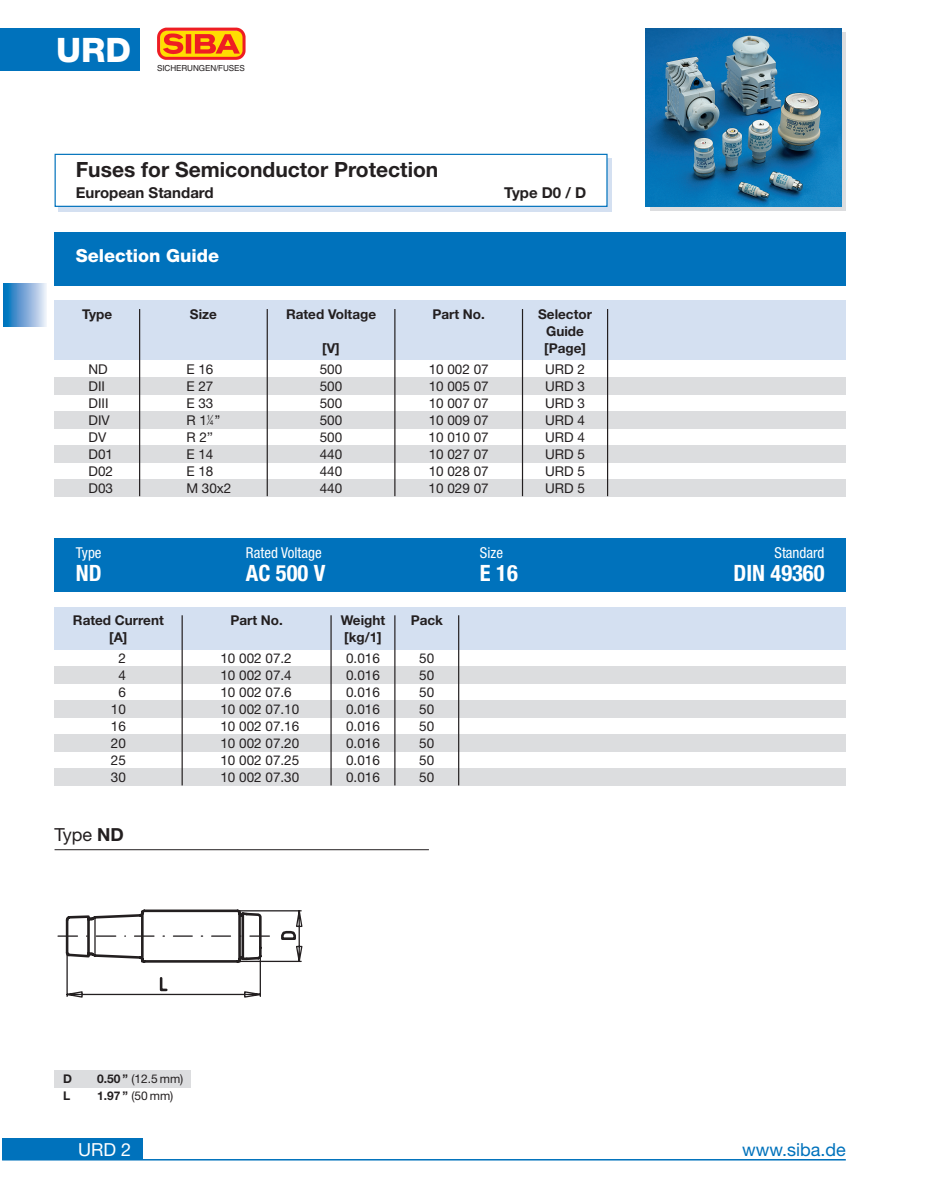
<style>
.page{position:relative;width:944px;height:1190px;background:#fff}
.page>*{position:absolute;margin:0;border:0;box-sizing:border-box;transform-origin:0 0}
.t1{font:800 33.75px "Helvetica Neue";color:#fff}
.t2{font:700 condensed 22.5px "Helvetica Neue";color:#fff}
.t3{font:700 21px "Helvetica Neue";color:#231f20}
.t4{font:800 18px "Helvetica Neue";color:#fff}
.t5{font:18px "Helvetica Neue";color:#0072bc}
.t6{font:18px "Helvetica Neue";color:#231f20}
.t7{font:18px "Helvetica Neue";color:#fff}
.t8{font:condensed 15px "Helvetica Neue";color:#fff}
.t9{font:700 15px "Helvetica Neue";color:#231f20}
.t10{font:13.5px "Helvetica Neue";color:#231f20}
.t11{font:700 13.5px/17px "Helvetica Neue";color:#231f20;text-align:center}
.t12{font:12px "Helvetica Neue";color:#231f20}
.t13{font:700 12px "Helvetica Neue";color:#231f20}
.t14{font:8.25px "Helvetica";letter-spacing:-.01em;color:#231f20}
.s1{font-family:"Fractions"}
.s2{font-weight:700}
</style>
<div class="page">
<div style="left:0;top:28px;width:140px;height:43px;background:#0072bc"></div>
<div style="left:2px;top:1138px;width:140px;height:21px;background:#0072bc"></div>
<hr style="left:2px;top:1159px;width:843px;height:1px;background:#0072bc">
<img style="left:157px;top:27px;width:89px;height:33px">
<div style="left:650px;top:33px;width:195px;height:178px;background:linear-gradient(to right,#dcdddf,#dcdddf)"></div>
<img style="left:646px;top:28px;width:195px;height:179px">
<div style="left:55px;top:300px;width:790px;height:60px;background:#d4e0f1"></div>
<div style="left:55px;top:377px;width:790px;height:17px;background:#dcdddf"></div>
<div style="left:55px;top:411px;width:790px;height:17px;background:#dcdddf"></div>
<div style="left:55px;top:445px;width:790px;height:17px;background:#dcdddf"></div>
<div style="left:55px;top:479px;width:790px;height:17px;background:#dcdddf"></div>
<div style="left:55px;top:232px;width:790px;height:54px;background:#0072bc"></div>
<hr style="left:267px;top:309px;width:1px;height:187px;background:#231f20">
<hr style="left:394px;top:309px;width:1px;height:187px;background:#231f20">
<hr style="left:522px;top:309px;width:1px;height:187px;background:#231f20">
<hr style="left:607px;top:309px;width:1px;height:187px;background:#231f20">
<hr style="left:139px;top:309px;width:1px;height:187px;background:#231f20">
<div style="left:59px;top:158px;width:553px;height:53px;background:#d4e0f1"></div>
<div style="left:55px;top:154px;width:552px;height:52px;background:#fff"></div>
<div style="left:55px;top:154px;width:552px;height:53px;border:1px solid #0072bc"></div>
<div style="left:55px;top:607px;width:790px;height:42px;background:#d4e0f1"></div>
<div style="left:55px;top:666px;width:790px;height:17px;background:#dcdddf"></div>
<div style="left:55px;top:700px;width:790px;height:17px;background:#dcdddf"></div>
<div style="left:55px;top:734px;width:790px;height:17px;background:#dcdddf"></div>
<div style="left:55px;top:768px;width:790px;height:17px;background:#dcdddf"></div>
<div style="left:55px;top:538px;width:790px;height:54px;background:#0072bc"></div>
<hr style="left:181px;top:615px;width:2px;height:170px;background:#231f20">
<hr style="left:330px;top:615px;width:1px;height:170px;background:#231f20">
<hr style="left:394px;top:615px;width:1px;height:170px;background:#231f20">
<hr style="left:458px;top:615px;width:1px;height:170px;background:#231f20">
<svg style="left:58px;top:909px;width:245px;height:89px"></svg>
<div style="left:55px;top:1070px;width:136px;height:17px;background:#dcdddf"></div>
<svg style="left:3px;top:283px;width:43px;height:43px;background:#73a8d7"></svg>
<hr style="left:55px;top:849px;width:374px;height:1px;background:#231f20">
<h1 class="t1" style="left:56px;top:38px;width:76px">URD</h1>
<p class="t14" style="left:157px;top:65px;width:89px">SICHERUNGEN/FUSES</p>
<h3 class="t3" style="left:76px;top:162px;width:364px">Fuses for Semiconductor Protection</h3>
<p class="t9" style="left:76px;top:187px;width:139px">European Standard</p>
<p class="t9" style="left:504px;top:187px;width:83px">Type D0 / D</p>
<h3 class="t4" style="left:76px;top:249px;width:145px">Selection Guide</h3>
<p class="t11" style="left:82px;top:306px;width:32px">Type</p>
<p class="t11" style="left:190px;top:306px;width:28px">Size</p>
<p class="t11" style="left:286px;top:306px;width:91px">Rated Voltage</p>
<p class="t11" style="left:432px;top:306px;width:54px">Part No.</p>
<p class="t11" style="left:538px;top:306px;width:55px">Selector<br>Guide</p>
<p class="t11" style="left:322px;top:340px;width:19px">[V]</p>
<p class="t11" style="left:544px;top:340px;width:43px">[Page]</p>
<p class="t10" style="left:89px;top:364px;width:21px">ND</p>
<p class="t10" style="left:186px;top:364px;width:29px">E 16</p>
<p class="t10" style="left:320px;top:364px;width:24px">500</p>
<p class="t10" style="left:428px;top:364px;width:62px">10 002 07</p>
<p class="t10" style="left:545px;top:364px;width:41px">URD 2</p>
<p class="t10" style="left:89px;top:381px;width:18px">DII</p>
<p class="t10" style="left:186px;top:381px;width:29px">E 27</p>
<p class="t10" style="left:320px;top:381px;width:24px">500</p>
<p class="t10" style="left:428px;top:381px;width:62px">10 005 07</p>
<p class="t10" style="left:545px;top:381px;width:41px">URD 3</p>
<p class="t10" style="left:89px;top:398px;width:21px">DIII</p>
<p class="t10" style="left:186px;top:398px;width:29px">E 33</p>
<p class="t10" style="left:320px;top:398px;width:24px">500</p>
<p class="t10" style="left:428px;top:398px;width:62px">10 007 07</p>
<p class="t10" style="left:545px;top:398px;width:41px">URD 3</p>
<p class="t10" style="left:89px;top:415px;width:23px">DIV</p>
<p class="t10" style="left:186px;top:415px;width:36px">R 1<span class="s1">4</span>’’</p>
<p class="t10" style="left:320px;top:415px;width:24px">500</p>
<p class="t10" style="left:428px;top:415px;width:62px">10 009 07</p>
<p class="t10" style="left:545px;top:415px;width:41px">URD 4</p>
<p class="t10" style="left:89px;top:432px;width:19px">DV</p>
<p class="t10" style="left:186px;top:432px;width:28px">R 2’’</p>
<p class="t10" style="left:320px;top:432px;width:24px">500</p>
<p class="t10" style="left:428px;top:432px;width:62px">10 010 07</p>
<p class="t10" style="left:545px;top:432px;width:41px">URD 4</p>
<p class="t10" style="left:89px;top:449px;width:26px">D01</p>
<p class="t10" style="left:186px;top:449px;width:29px">E 14</p>
<p class="t10" style="left:320px;top:449px;width:24px">440</p>
<p class="t10" style="left:428px;top:449px;width:62px">10 027 07</p>
<p class="t10" style="left:545px;top:449px;width:41px">URD 5</p>
<p class="t10" style="left:89px;top:466px;width:26px">D02</p>
<p class="t10" style="left:186px;top:466px;width:29px">E 18</p>
<p class="t10" style="left:320px;top:466px;width:24px">440</p>
<p class="t10" style="left:428px;top:466px;width:62px">10 028 07</p>
<p class="t10" style="left:545px;top:466px;width:41px">URD 5</p>
<p class="t10" style="left:89px;top:483px;width:26px">D03</p>
<p class="t10" style="left:186px;top:483px;width:47px">M 30x2</p>
<p class="t10" style="left:320px;top:483px;width:24px">440</p>
<p class="t10" style="left:428px;top:483px;width:62px">10 029 07</p>
<p class="t10" style="left:545px;top:483px;width:41px">URD 5</p>
<p class="t8" style="left:76px;top:547px;width:27px">Type</p>
<p class="t8" style="left:246px;top:547px;width:77px">Rated Voltage</p>
<p class="t8" style="left:480px;top:547px;width:25px">Size</p>
<p class="t8" style="left:774px;top:547px;width:51px">Standard</p>
<h2 class="t2" style="left:76px;top:565px;width:27px">ND</h2>
<h2 class="t2" style="left:246px;top:565px;width:81px">AC 500 V</h2>
<h2 class="t2" style="left:480px;top:565px;width:39px">E 16</h2>
<h2 class="t2" style="left:733px;top:565px;width:93px">DIN 49360</h2>
<p class="t11" style="left:73px;top:613px;width:92px">Rated Current</p>
<p class="t11" style="left:230px;top:613px;width:54px">Part No.</p>
<p class="t11" style="left:341px;top:613px;width:46px">Weight</p>
<p class="t11" style="left:410px;top:613px;width:34px">Pack</p>
<p class="t11" style="left:109px;top:630px;width:20px">[A]</p>
<p class="t11" style="left:344px;top:630px;width:39px">[kg/1]</p>
<p class="t10" style="left:118px;top:653px;width:9px">2</p>
<p class="t10" style="left:220px;top:653px;width:73px">10 002 07.2</p>
<p class="t10" style="left:346px;top:653px;width:35px">0.016</p>
<p class="t10" style="left:419px;top:653px;width:17px">50</p>
<p class="t10" style="left:118px;top:670px;width:9px">4</p>
<p class="t10" style="left:220px;top:670px;width:73px">10 002 07.4</p>
<p class="t10" style="left:346px;top:670px;width:35px">0.016</p>
<p class="t10" style="left:419px;top:670px;width:17px">50</p>
<p class="t10" style="left:118px;top:687px;width:9px">6</p>
<p class="t10" style="left:220px;top:687px;width:73px">10 002 07.6</p>
<p class="t10" style="left:346px;top:687px;width:35px">0.016</p>
<p class="t10" style="left:419px;top:687px;width:17px">50</p>
<p class="t10" style="left:111px;top:704px;width:17px">10</p>
<p class="t10" style="left:220px;top:704px;width:80px">10 002 07.10</p>
<p class="t10" style="left:346px;top:704px;width:35px">0.016</p>
<p class="t10" style="left:419px;top:704px;width:17px">50</p>
<p class="t10" style="left:111px;top:721px;width:17px">16</p>
<p class="t10" style="left:220px;top:721px;width:80px">10 002 07.16</p>
<p class="t10" style="left:346px;top:721px;width:35px">0.016</p>
<p class="t10" style="left:419px;top:721px;width:17px">50</p>
<p class="t10" style="left:111px;top:738px;width:17px">20</p>
<p class="t10" style="left:220px;top:738px;width:80px">10 002 07.20</p>
<p class="t10" style="left:346px;top:738px;width:35px">0.016</p>
<p class="t10" style="left:419px;top:738px;width:17px">50</p>
<p class="t10" style="left:111px;top:755px;width:17px">25</p>
<p class="t10" style="left:220px;top:755px;width:80px">10 002 07.25</p>
<p class="t10" style="left:346px;top:755px;width:35px">0.016</p>
<p class="t10" style="left:419px;top:755px;width:17px">50</p>
<p class="t10" style="left:111px;top:772px;width:17px">30</p>
<p class="t10" style="left:220px;top:772px;width:80px">10 002 07.30</p>
<p class="t10" style="left:346px;top:772px;width:35px">0.016</p>
<p class="t10" style="left:419px;top:772px;width:17px">50</p>
<h3 class="t6" style="left:55px;top:828px;width:71px">Type <span class="s2">ND</span></h3>
<p class="t13" style="left:63px;top:1074px;width:10px">D</p>
<p class="t12" style="left:97px;top:1074px;width:88px"><span class="s2">0.50 ”</span> (12.5 mm)</p>
<p class="t13" style="left:63px;top:1091px;width:9px">L</p>
<p class="t12" style="left:97px;top:1091px;width:78px"><span class="s2">1.97 ”</span> (50 mm)</p>
<h3 class="t7" style="left:78px;top:1142px;width:54px">URD 2</h3>
<h3 class="t5" style="left:742px;top:1142px;width:105px">www.siba.de</h3>
</div>
